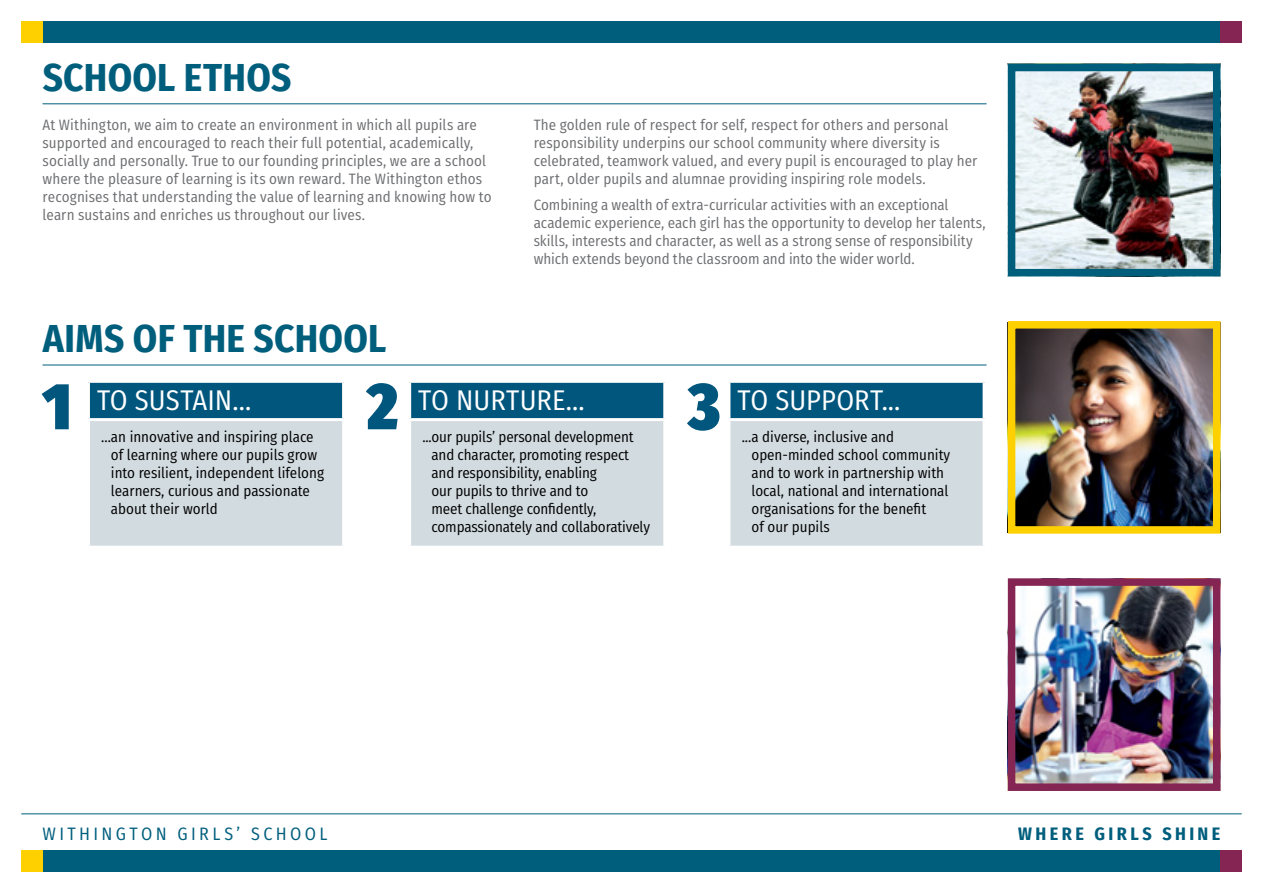
<style>
.page{position:relative;width:1263px;height:893px;background:#fff}
.page>*{position:absolute;margin:0;border:0;box-sizing:border-box;transform-origin:0 0}
.t1{font:900 66px "Fira Sans Condensed";color:#00567d}
.t2{font:700 39px "Fira Sans Condensed";letter-spacing:.005em;color:#005e7d}
.t3{font:28.5px "Fira Sans Condensed";color:#fff}
.t4{font:18px "Fira Sans Condensed";letter-spacing:.185em;color:#005e7d}
.t5{font:700 18px "Fira Sans Condensed";letter-spacing:.19em;color:#005e7d}
.t6{font:15px/18px "Fira Sans Condensed";letter-spacing:.005em;color:#6d6e71}
.t7{font:15px/18px "Fira Sans Condensed";color:#000}
</style>
<div class="page">
<div style="left:21px;top:850px;width:1221px;height:22px;background:#005e7d"></div>
<div style="left:21px;top:850px;width:22px;height:22px;background:#ffd000"></div>
<div style="left:1220px;top:850px;width:22px;height:22px;background:#842553"></div>
<hr style="left:21px;top:813px;width:1221px;height:1px;background:#005e7d">
<div style="left:21px;top:21px;width:1221px;height:22px;background:#005e7d"></div>
<div style="left:21px;top:21px;width:22px;height:22px;background:#ffd000"></div>
<div style="left:1220px;top:21px;width:22px;height:22px;background:#842553"></div>
<hr style="left:43px;top:103px;width:943px;height:1px;background:#005e7d">
<hr style="left:43px;top:365px;width:943px;height:1px;background:#005e7d">
<img style="left:1017px;top:73px;width:194px;height:194px">
<div style="left:1008px;top:64px;width:212px;height:212px;border:8px solid #005e7d"></div>
<img style="left:1017px;top:330px;width:194px;height:195px">
<div style="left:1008px;top:321px;width:212px;height:213px;border:8px solid #ffd000"></div>
<img style="left:1017px;top:587px;width:194px;height:195px">
<div style="left:1008px;top:578px;width:212px;height:213px;border:8px solid #842553"></div>
<div style="left:88px;top:381px;width:256px;height:39px;background:#00567d"></div>
<div style="left:88px;top:420px;width:256px;height:127px;background:#d2dbe0"></div>
<hr style="left:87px;top:380px;width:258px;height:3px;background:#fff">
<hr style="left:87px;top:383px;width:3px;height:35px;background:#fff">
<hr style="left:342px;top:383px;width:3px;height:35px;background:#fff">
<hr style="left:87px;top:418px;width:258px;height:3px;background:#fff">
<hr style="left:87px;top:421px;width:3px;height:125px;background:#fff">
<hr style="left:342px;top:421px;width:3px;height:125px;background:#fff">
<hr style="left:87px;top:546px;width:258px;height:3px;background:#fff">
<div style="left:410px;top:381px;width:255px;height:39px;background:#00567d"></div>
<div style="left:410px;top:420px;width:255px;height:127px;background:#d2dbe0"></div>
<hr style="left:408px;top:380px;width:258px;height:3px;background:#fff">
<hr style="left:408px;top:383px;width:3px;height:35px;background:#fff">
<hr style="left:663px;top:383px;width:3px;height:35px;background:#fff">
<hr style="left:408px;top:418px;width:258px;height:3px;background:#fff">
<hr style="left:408px;top:421px;width:3px;height:125px;background:#fff">
<hr style="left:663px;top:421px;width:3px;height:125px;background:#fff">
<hr style="left:408px;top:546px;width:258px;height:3px;background:#fff">
<div style="left:729px;top:381px;width:255px;height:39px;background:#00567d"></div>
<div style="left:729px;top:420px;width:255px;height:127px;background:#d2dbe0"></div>
<hr style="left:727px;top:380px;width:259px;height:3px;background:#fff">
<hr style="left:727px;top:383px;width:3px;height:35px;background:#fff">
<svg style="left:982px;top:383px;width:2px;height:35px"></svg>
<hr style="left:727px;top:418px;width:259px;height:3px;background:#fff">
<hr style="left:727px;top:421px;width:3px;height:125px;background:#fff">
<svg style="left:982px;top:421px;width:3px;height:125px"></svg>
<hr style="left:727px;top:546px;width:259px;height:3px;background:#fff">
<h2 class="t2" style="left:43px;top:45px;width:250px">SCHOOL ETHOS</h2>
<p class="t6" style="left:43px;top:115px;width:451px">At Withington, we aim to create an environment in which all pupils are supported and encouraged to reach their full potential, academically, socially and personally. True to our founding principles, we are a school where the pleasure of learning is its own reward. The Withington ethos recognises that understanding the value of learning and knowing how to learn sustains and enriches us throughout our lives.</p>
<p class="t6" style="left:534px;top:115px;width:445px">The golden rule of respect for self, respect for others and personal responsibility underpins our school community where diversity is celebrated, teamwork valued, and every pupil is encouraged to play her part, older pupils and alumnae providing inspiring role models.</p>
<p class="t6" style="left:534px;top:195px;width:453px">Combining a wealth of extra-curricular activities with an exceptional academic experience, each girl has the opportunity to develop her talents, skills, interests and character, as well as a strong sense of responsibility which extends beyond the classroom and into the wider world.</p>
<h2 class="t2" style="left:43px;top:306px;width:345px">AIMS OF THE SCHOOL</h2>
<h1 class="t1" style="left:367px;top:346px;width:32px">2</h1>
<h3 class="t3" style="left:738px;top:379px;width:164px">TO SUPPORT...</h3>
<p class="t7" style="left:751px;top:427px;width:200px;text-indent:-10px">...a diverse, inclusive and open-minded school community and to work in partnership with local, national and international organisations for the benefit<br>of our pupils</p>
<h1 class="t1" style="left:688px;top:346px;width:33px">3</h1>
<h1 class="t1" style="left:43px;top:346px;width:30px">1</h1>
<h3 class="t3" style="left:418px;top:379px;width:168px">TO NURTURE...</h3>
<p class="t7" style="left:431px;top:427px;width:220px;text-indent:-9px">...our pupils’ personal development and character, promoting respect and responsibility, enabling<br>our pupils to thrive and to<br>meet challenge confidently, compassionately and collaboratively</p>
<h3 class="t3" style="left:97px;top:379px;width:156px">TO SUSTAIN...</h3>
<p class="t7" style="left:111px;top:427px;width:215px;text-indent:-10px">...an innovative and inspiring place of learning where our pupils grow into resilient, independent lifelong learners, curious and passionate about their world</p>
<p class="t4" style="left:43px;top:820px;width:286px">WITHINGTON GIRLS’ SCHOOL</p>
<p class="t5" style="left:1018px;top:818px;width:204px">WHERE GIRLS SHINE</p>
</div>
